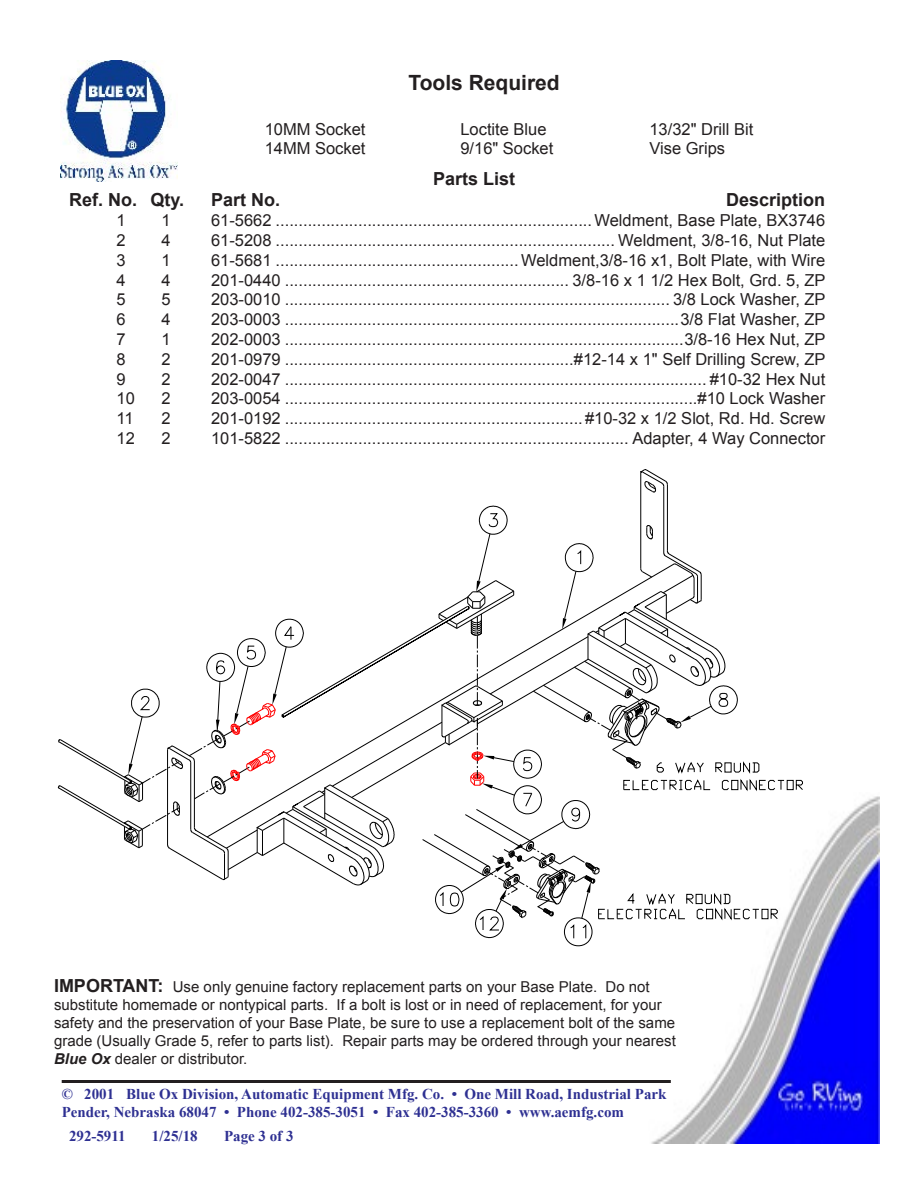
<style>
.page{position:relative;width:918px;height:1188px;background:#fff}
.page>*{position:absolute;margin:0;border:0;box-sizing:border-box;transform-origin:0 0}
.C_BOLD_-_14_-_Helv{font:700 21px "Arial";color:#231f20}
.PT_-_Quan-__50_MAR{font:700 18px "Arial";color:#231f20}
.C_BOLD_-_12_-_Arial{font:700 18px "Arial";color:#231f20}
.PL_-_Quan_-__50_MAR{font:16.5px "Arial";color:#231f20}
.BX_Tools_-_Helv_11{font:16.5px "Arial";color:#231f20}
.Caption_-_Helv_-_11{font:15px/18px "Arial";color:#231f20}
.t1{font:700 15px/18px "Times New Roman";color:#2e3092}
.s1{font-weight:700;font-size:18px}
.s2{font-weight:700;font-style:italic}
</style>
<div class="page">
<img style="left:61px;top:60px;width:116px;height:122px">
<img style="left:651px;top:796px;width:228px;height:348px">
<hr style="left:62px;top:1080px;width:609px;height:3px;background:#231f20">
<div style="left:787px;top:780px;width:6px;height:10px;border:1px solid #000"></div>
<svg style="left:796px;top:780px;width:7px;height:10px"></svg>
<hr style="left:664px;top:486px;width:1px;height:67px;background:#000">
<hr style="left:667px;top:484px;width:1px;height:67px;background:#000">
<hr style="left:641px;top:473px;width:1px;height:96px;background:#000">
<svg style="left:641px;top:469px;width:27px;height:23px"></svg>
<svg style="left:58px;top:506px;width:726px;height:444px"></svg>
<p class="C_BOLD_-_14_-_Helv" style="left:408px;top:68px;width:153px">Tools Required</p>
<p class="BX_Tools_-_Helv_11" style="left:265px;top:118px;width:102px">10MM Socket</p>
<p class="BX_Tools_-_Helv_11" style="left:460px;top:118px;width:88px">Loctite Blue</p>
<p class="BX_Tools_-_Helv_11" style="left:649px;top:118px;width:105px">13/32" Drill Bit</p>
<p class="BX_Tools_-_Helv_11" style="left:265px;top:138px;width:102px">14MM Socket</p>
<p class="BX_Tools_-_Helv_11" style="left:460px;top:138px;width:94px">9/16" Socket</p>
<p class="BX_Tools_-_Helv_11" style="left:649px;top:138px;width:77px">Vise Grips</p>
<p class="C_BOLD_-_12_-_Arial" style="left:433px;top:166px;width:84px">Parts List</p>
<p class="PT_-_Quan-__50_MAR" style="left:69px;top:188px;width:116px">Ref. No. Qty.</p>
<p class="PT_-_Quan-__50_MAR" style="left:211px;top:188px;width:71px">Part No.</p>
<p class="PT_-_Quan-__50_MAR" style="left:726px;top:188px;width:101px">Description</p>
<p class="PL_-_Quan_-__50_MAR" style="left:117px;top:210px;width:11px">1</p>
<p class="PL_-_Quan_-__50_MAR" style="left:161px;top:210px;width:11px">1</p>
<p class="PL_-_Quan_-__50_MAR" style="left:211px;top:210px;width:616px">61-5662 .....................................................................Weldment, Base Plate, BX3746</p>
<p class="PL_-_Quan_-__50_MAR" style="left:117px;top:229px;width:11px">2</p>
<p class="PL_-_Quan_-__50_MAR" style="left:161px;top:229px;width:11px">4</p>
<p class="PL_-_Quan_-__50_MAR" style="left:211px;top:229px;width:616px">61-5208 .......................................................................... Weldment, 3/8-16, Nut Plate</p>
<p class="PL_-_Quan_-__50_MAR" style="left:117px;top:249px;width:11px">3</p>
<p class="PL_-_Quan_-__50_MAR" style="left:161px;top:249px;width:11px">1</p>
<p class="PL_-_Quan_-__50_MAR" style="left:211px;top:249px;width:616px">61-5681 .....................................................Weldment,3/8-16 x1, Bolt Plate, with Wire</p>
<p class="PL_-_Quan_-__50_MAR" style="left:117px;top:269px;width:11px">4</p>
<p class="PL_-_Quan_-__50_MAR" style="left:161px;top:269px;width:11px">4</p>
<p class="PL_-_Quan_-__50_MAR" style="left:211px;top:269px;width:616px">201-0440 .............................................................. 3/8-16 x 1 1/2 Hex Bolt, Grd. 5, ZP</p>
<p class="PL_-_Quan_-__50_MAR" style="left:117px;top:289px;width:11px">5</p>
<p class="PL_-_Quan_-__50_MAR" style="left:161px;top:289px;width:11px">5</p>
<p class="PL_-_Quan_-__50_MAR" style="left:211px;top:289px;width:616px">203-0010 .................................................................................... 3/8 Lock Washer, ZP</p>
<p class="PL_-_Quan_-__50_MAR" style="left:117px;top:309px;width:11px">6</p>
<p class="PL_-_Quan_-__50_MAR" style="left:161px;top:309px;width:11px">4</p>
<p class="PL_-_Quan_-__50_MAR" style="left:211px;top:309px;width:616px">203-0003 ......................................................................................3/8 Flat Washer, ZP</p>
<p class="PL_-_Quan_-__50_MAR" style="left:117px;top:328px;width:11px">7</p>
<p class="PL_-_Quan_-__50_MAR" style="left:161px;top:328px;width:11px">1</p>
<p class="PL_-_Quan_-__50_MAR" style="left:211px;top:328px;width:616px">202-0003 .......................................................................................3/8-16 Hex Nut, ZP</p>
<p class="PL_-_Quan_-__50_MAR" style="left:117px;top:348px;width:11px">8</p>
<p class="PL_-_Quan_-__50_MAR" style="left:161px;top:348px;width:11px">2</p>
<p class="PL_-_Quan_-__50_MAR" style="left:211px;top:348px;width:616px">201-0979 ...............................................................#12-14 x 1" Self Drilling Screw, ZP</p>
<p class="PL_-_Quan_-__50_MAR" style="left:117px;top:368px;width:11px">9</p>
<p class="PL_-_Quan_-__50_MAR" style="left:161px;top:368px;width:11px">2</p>
<p class="PL_-_Quan_-__50_MAR" style="left:211px;top:368px;width:616px">202-0047 ............................................................................................ #10-32 Hex Nut</p>
<p class="PL_-_Quan_-__50_MAR" style="left:117px;top:388px;width:20px">10</p>
<p class="PL_-_Quan_-__50_MAR" style="left:161px;top:388px;width:11px">2</p>
<p class="PL_-_Quan_-__50_MAR" style="left:211px;top:388px;width:616px">203-0054 ..........................................................................................#10 Lock Washer</p>
<p class="PL_-_Quan_-__50_MAR" style="left:117px;top:408px;width:19px">11</p>
<p class="PL_-_Quan_-__50_MAR" style="left:161px;top:408px;width:11px">2</p>
<p class="PL_-_Quan_-__50_MAR" style="left:211px;top:408px;width:616px">201-0192 .................................................................#10-32 x 1/2 Slot, Rd. Hd. Screw</p>
<p class="PL_-_Quan_-__50_MAR" style="left:117px;top:427px;width:20px">12</p>
<p class="PL_-_Quan_-__50_MAR" style="left:161px;top:427px;width:11px">2</p>
<p class="PL_-_Quan_-__50_MAR" style="left:211px;top:427px;width:616px">101-5822 ........................................................................... Adapter, 4 Way Connector</p>
<p class="Caption_-_Helv_-_11" style="left:54px;top:978px;width:623px"><span class="s1">IMPORTANT:</span> Use only genuine factory replacement parts on your Base Plate. Do not substitute homemade or nontypical parts. If a bolt is lost or in need of replacement, for your safety and the preservation of your Base Plate, be sure to use a replacement bolt of the same grade (Usually Grade 5, refer to parts list). Repair parts may be ordered through your nearest <span class="s2">Blue Ox</span> dealer or distributor.</p>
<p class="t1" style="left:62px;top:1085px;width:606px">© 2001 Blue Ox Division, Automatic Equipment Mfg. Co. • One Mill Road, Industrial Park<br>Pender, Nebraska 68047 • Phone 402-385-3051 • Fax 402-385-3360 • www.aemfg.com</p>
<p class="t1" style="left:69px;top:1127px;width:58px">292-5911</p>
<p class="t1" style="left:152px;top:1127px;width:47px">1/25/18</p>
<p class="t1" style="left:224px;top:1127px;width:71px">Page 3 of 3</p>
</div>
